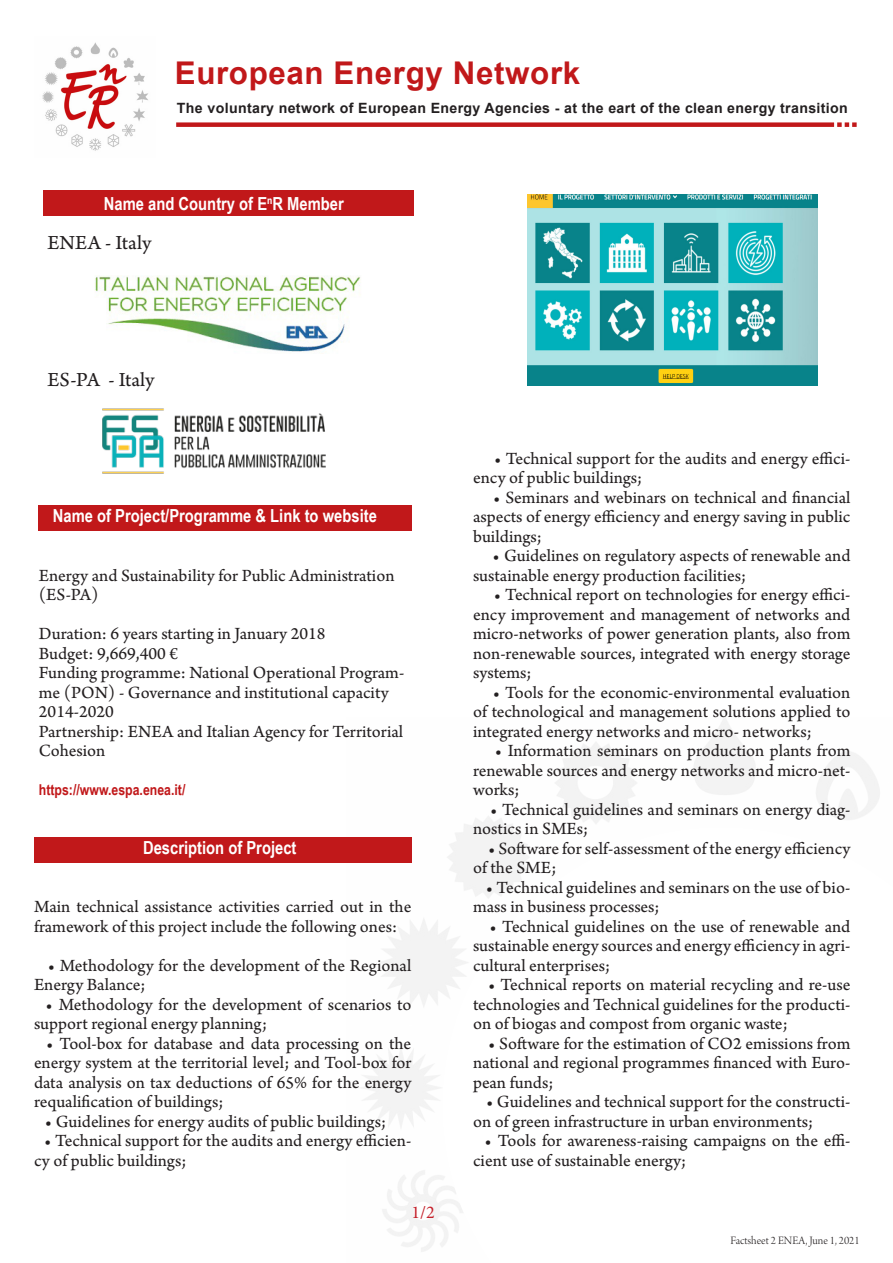
<style>
.page{position:relative;width:893px;height:1263px;background:#fff}
.page>*{position:absolute;margin:0;border:0;box-sizing:border-box;transform-origin:0 0}
.t1{font:700 31.35px "Arial";letter-spacing:.02em;color:#c1181a}
.t2{font:21px "Arno Pro Sm Text";color:#231f20}
.t3{font:18px/19.5px "Arno Pro Sm Text";color:#231f20}
.t4{font:700 18px "Arial Narrow";color:#fff}
.t5{font:18px "Minion Pro";color:#c4202a}
.t6{font:700 15px "Arial Narrow";color:#c1181a}
.t7{font:700 14.1px "Arial";letter-spacing:.025em;color:#231f20}
.t8{font:12px "Arno Pro Light Display";color:#231f20}
</style>
<div class="page">
<img style="left:42px;top:42px;width:106px;height:109px">
<div style="left:176px;top:122px;width:658px;height:5px;background:#c1181a"></div>
<svg style="left:837px;top:122px;width:20px;height:5px"></svg>
<img style="left:361px;top:718px;width:519px;height:534px">
<svg style="left:442px;top:827px;width:438px;height:425px"></svg>
<div style="left:43px;top:190px;width:370px;height:26px;background:#c1181a"></div>
<div style="left:38px;top:505px;width:373px;height:25px;background:#c1181a"></div>
<div style="left:34px;top:837px;width:377px;height:26px;background:#c1181a"></div>
<img style="left:95px;top:275px;width:266px;height:77px">
<img style="left:102px;top:408px;width:224px;height:66px">
<img style="left:527px;top:195px;width:291px;height:191px">
<p class="t1" style="left:175px;top:51px;width:407px">European Energy Network</p>
<p class="t7" style="left:177px;top:98px;width:672px">The voluntary network of European Energy Agencies - at the eart of the clean energy transition</p>
<p class="t4" style="left:104px;top:190px;width:241px">Name and Country of E<sup>n</sup>R Member</p>
<p class="t2" style="left:48px;top:231px;width:105px">ENEA - Italy</p>
<p class="t2" style="left:48px;top:367px;width:108px">ES-PA - Italy</p>
<p class="t4" style="left:53px;top:502px;width:325px">Name of Project/Programme &amp; Link to website</p>
<p class="t3" style="left:39px;top:566px;width:357px">Energy and Sustainability for Public Administration (ES-PA)</p>
<p class="t3" style="left:39px;top:625px;width:288px">Duration: 6 years starting in January 2018</p>
<p class="t3" style="left:39px;top:644px;width:140px">Budget: 9,669,400 €</p>
<p class="t3" style="left:39px;top:664px;width:367px">Funding programme: National Operational Program&shy;me (PON) - Governance and institutional capacity<br>2014-2020</p>
<p class="t3" style="left:39px;top:722px;width:366px">Partnership: ENEA and Italian Agency for Territorial<br>Cohesion</p>
<p class="t6" style="left:39px;top:778px;width:148px">https://www.espa.enea.it/</p>
<p class="t4" style="left:143px;top:834px;width:155px">Description of Project</p>
<p class="t3" style="left:34px;top:898px;width:379px">Main technical assistance activities carried out in the framework of this project include the following ones:</p>
<p class="t3" style="left:34px;top:956px;width:379px;text-indent:14px">• Methodology for the development of the Regional<br>Energy Balance;</p>
<p class="t3" style="left:34px;top:995px;width:379px;text-indent:12px">• Methodology for the development of scenarios to support regional energy planning;</p>
<p class="t3" style="left:34px;top:1034px;width:379px;text-align:justify;text-indent:12px">• Tool-box for database and data processing on the energy system at the territorial level; and Tool-box for data analysis on tax deductions of 65% for the energy requalification of buildings;</p>
<p class="t3" style="left:45px;top:1112px;width:343px">• Guidelines for energy audits of public buildings;</p>
<p class="t3" style="left:34px;top:1132px;width:379px;text-indent:10px">• Technical support for the audits and energy efficien&shy;cy of public buildings;</p>
<p class="t5" style="left:411px;top:1200px;width:25px">1/2</p>
<p class="t3" style="left:473px;top:449px;width:379px;text-indent:21px">• Technical support for the audits and energy effici&shy;ency of public buildings;</p>
<p class="t3" style="left:473px;top:488px;width:379px;text-align:justify;text-indent:20px">• Seminars and webinars on technical and financial aspects of energy efficiency and energy saving in public buildings;</p>
<p class="t3" style="left:473px;top:547px;width:379px;text-indent:20px">• Guidelines on regulatory aspects of renewable and sustainable energy production facilities;</p>
<p class="t3" style="left:473px;top:586px;width:379px;text-align:justify;text-indent:21px">• Technical report on technologies for energy effici&shy;ency improvement and management of networks and micro-networks of power generation plants, also from non-renewable sources, integrated with energy storage systems;</p>
<p class="t3" style="left:473px;top:683px;width:379px;text-align:justify;text-indent:20px">• Tools for the economic-environmental evaluation of technological and management solutions applied to integrated energy networks and micro- networks;</p>
<p class="t3" style="left:473px;top:742px;width:379px;text-align:justify;text-indent:22px">• Information seminars on production plants from renewable sources and energy networks and micro-net&shy;works;</p>
<p class="t3" style="left:473px;top:800px;width:379px;text-indent:17px">• Technical guidelines and seminars on energy diag&shy;nostics in SMEs;</p>
<p class="t3" style="left:473px;top:839px;width:379px;text-indent:15px">• Software for self-assessment of the energy efficiency of the SME;</p>
<p class="t3" style="left:473px;top:878px;width:379px;text-indent:13px">• Technical guidelines and seminars on the use of bio&shy;mass in business processes;</p>
<p class="t3" style="left:473px;top:917px;width:379px;text-align:justify;text-indent:16px">• Technical guidelines on the use of renewable and sustainable energy sources and energy efficiency in agri&shy;cultural enterprises;</p>
<p class="t3" style="left:473px;top:976px;width:379px;text-align:justify;text-indent:15px">• Technical reports on material recycling and re-use technologies and Technical guidelines for the producti&shy;on of biogas and compost from organic waste;</p>
<p class="t3" style="left:473px;top:1034px;width:379px;text-align:justify;text-indent:15px">• Software for the estimation of CO2 emissions from national and regional programmes financed with Euro&shy;pean funds;</p>
<p class="t3" style="left:473px;top:1093px;width:379px;text-indent:13px">• Guidelines and technical support for the constructi&shy;on of green infrastructure in urban environments;</p>
<p class="t3" style="left:473px;top:1132px;width:379px;text-indent:12px">• Tools for awareness-raising campaigns on the effi&shy;cient use of sustainable energy;</p>
<p class="t8" style="left:730px;top:1233px;width:131px">Factsheet 2 ENEA, June 1, 2021</p>
</div>
